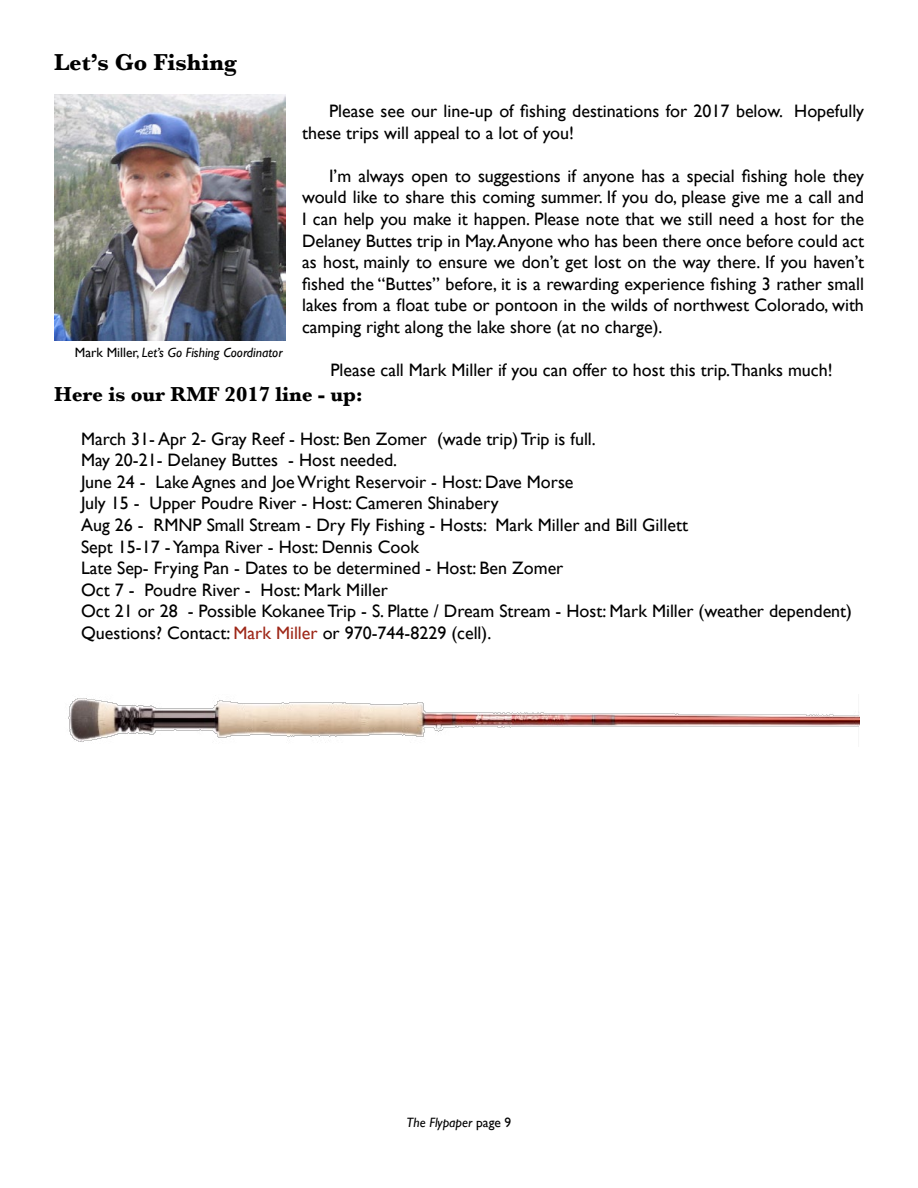
<style>
.page{position:relative;width:918px;height:1188px;background:#fff}
.page>*{position:absolute;margin:0;border:0;box-sizing:border-box;transform-origin:0 0}
.t1{font:700 24px "Baskerville";color:#000}
.t2{font:700 21px "Baskerville";color:#000}
.t3{font:18px/21.6px "Gill Sans";color:#000}
.t4{font:italic 13.5px "Gill Sans";color:#000}
.s1{color:#9e2718}
.s2{font-style:normal}
</style>
<div class="page">
<img style="left:68px;top:698px;width:792px;height:45px">
<img style="left:55px;top:95px;width:231px;height:246px">
<h1 class="t1" style="left:54px;top:46px;width:184px">Let’s Go Fishing</h1>
<p class="t3" style="left:302px;top:100px;width:563px;text-indent:27px">Please see our line-up of fishing destinations for 2017 below. Hopefully these trips will appeal to a lot of you!</p>
<p class="t3" style="left:302px;top:165px;width:563px;text-align:justify;text-indent:27px">I’m always open to suggestions if anyone has a special fishing hole they would like to share this coming summer. If you do, please give me a call and I can help you make it happen. Please note that we still need a host for the Delaney Buttes trip in May.Anyone who has been there once before could act as host, mainly to ensure we don’t get lost on the way there. If you haven’t fished the “Buttes” before, it is a rewarding experience fishing 3 rather small lakes from a float tube or pontoon in the wilds of northwest Colorado, with camping right along the lake shore (at no charge).</p>
<p class="t3" style="left:330px;top:359px;width:504px">Please call Mark Miller if you can offer to host this trip.Thanks much!</p>
<p class="t2" style="left:54px;top:380px;width:310px">Here is our RMF 2017 line - up:</p>
<p class="t3" style="left:81px;top:428px;width:773px">March 31- Apr 2- Gray Reef - Host: Ben Zomer (wade trip) Trip is full.<br>May 20-21- Delaney Buttes - Host needed.<br>June 24 - Lake Agnes and Joe Wright Reservoir - Host: Dave Morse<br>July 15 - Upper Poudre River - Host: Cameren Shinabery<br>Aug 26 - RMNP Small Stream - Dry Fly Fishing - Hosts: Mark Miller and Bill Gillett<br>Sept 15-17 - Yampa River - Host: Dennis Cook<br>Late Sep- Frying Pan - Dates to be determined - Host: Ben Zomer<br>Oct 7 - Poudre River - Host: Mark Miller<br>Oct 21 or 28 - Possible Kokanee Trip - S. Platte / Dream Stream - Host: Mark Miller (weather dependent)<br>Questions? Contact: <span class="s1">Mark Miller</span> or 970-744-8229 (cell).</p>
<p class="t4" style="left:75px;top:344px;width:209px"><span class="s2">Mark Miller,</span> Let’s Go Fishing Coordinator</p>
<p class="t4" style="left:407px;top:1115px;width:106px">The Flypaper <span class="s2">page 9</span></p>
</div>
